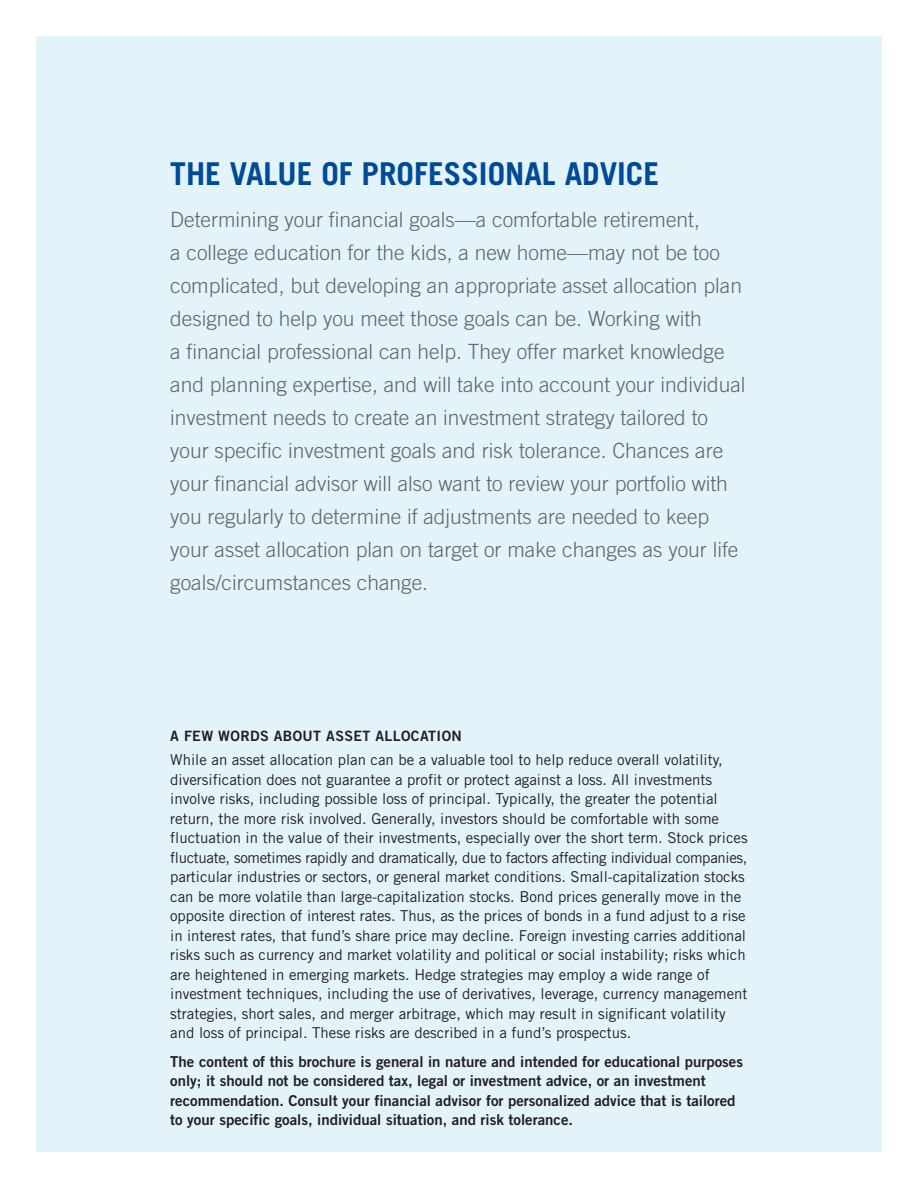
<style>
.page{position:relative;width:918px;height:1188px;background:#fff}
.page>*{position:absolute;margin:0;border:0;box-sizing:border-box;transform-origin:0 0}
.t1{font:700 31.5px "Trade Gothic LT Std";color:#004a97}
.t2{font:300 21px/33px "Trade Gothic LT Std";color:#636466}
.t3{font:15px/19.5px "Trade Gothic LT Std";color:#231f20}
.t4{font:15px/19.5px "Trade Gothic LT Std Bd 2";color:#231f20}
.t5{font:14.25px "Trade Gothic LT Std Bd 2";letter-spacing:.025em;color:#231f20}
</style>
<div class="page">
<div style="left:36px;top:36px;width:846px;height:1116px;background:#e2f3fa"></div>
<h1 class="t1" style="left:170px;top:154px;width:491px">THE VALUE OF PROFESSIONAL ADVICE</h1>
<p class="t2" style="left:170px;top:203px;width:577px">Determining your financial goals—a comfortable retirement,<br>a college education for the kids, a new home—may not be too complicated, but developing an appropriate asset allocation plan designed to help you meet those goals can be. Working with<br>a financial professional can help. They offer market knowledge and planning expertise, and will take into account your individual investment needs to create an investment strategy tailored to your specific investment goals and risk tolerance. Chances are your financial advisor will also want to review your portfolio with you regularly to determine if adjustments are needed to keep your asset allocation plan on target or make changes as your life goals/circumstances change.</p>
<p class="t5" style="left:170px;top:727px;width:293px">A FEW WORDS ABOUT ASSET ALLOCATION</p>
<p class="t3" style="left:170px;top:750px;width:579px">While an asset allocation plan can be a valuable tool to help reduce overall volatility, diversification does not guarantee a profit or protect against a loss. All investments involve risks, including possible loss of principal. Typically, the greater the potential return, the more risk involved. Generally, investors should be comfortable with some fluctuation in the value of their investments, especially over the short term. Stock prices fluctuate, sometimes rapidly and dramatically, due to factors affecting individual companies, particular industries or sectors, or general market conditions. Small-capitalization stocks can be more volatile than large-capitalization stocks. Bond prices generally move in the opposite direction of interest rates. Thus, as the prices of bonds in a fund adjust to a rise in interest rates, that fund’s share price may decline. Foreign investing carries additional risks such as currency and market volatility and political or social instability; risks which are heightened in emerging markets. Hedge strategies may employ a wide range of investment techniques, including the use of derivatives, leverage, currency management strategies, short sales, and merger arbitrage, which may result in significant volatility and loss of principal. These risks are described in a fund’s prospectus.</p>
<p class="t4" style="left:170px;top:1051px;width:574px">The content of this brochure is general in nature and intended for educational purposes only; it should not be considered tax, legal or investment advice, or an investment recommendation. Consult your financial advisor for personalized advice that is tailored to your specific goals, individual situation, and risk tolerance.</p>
</div>
